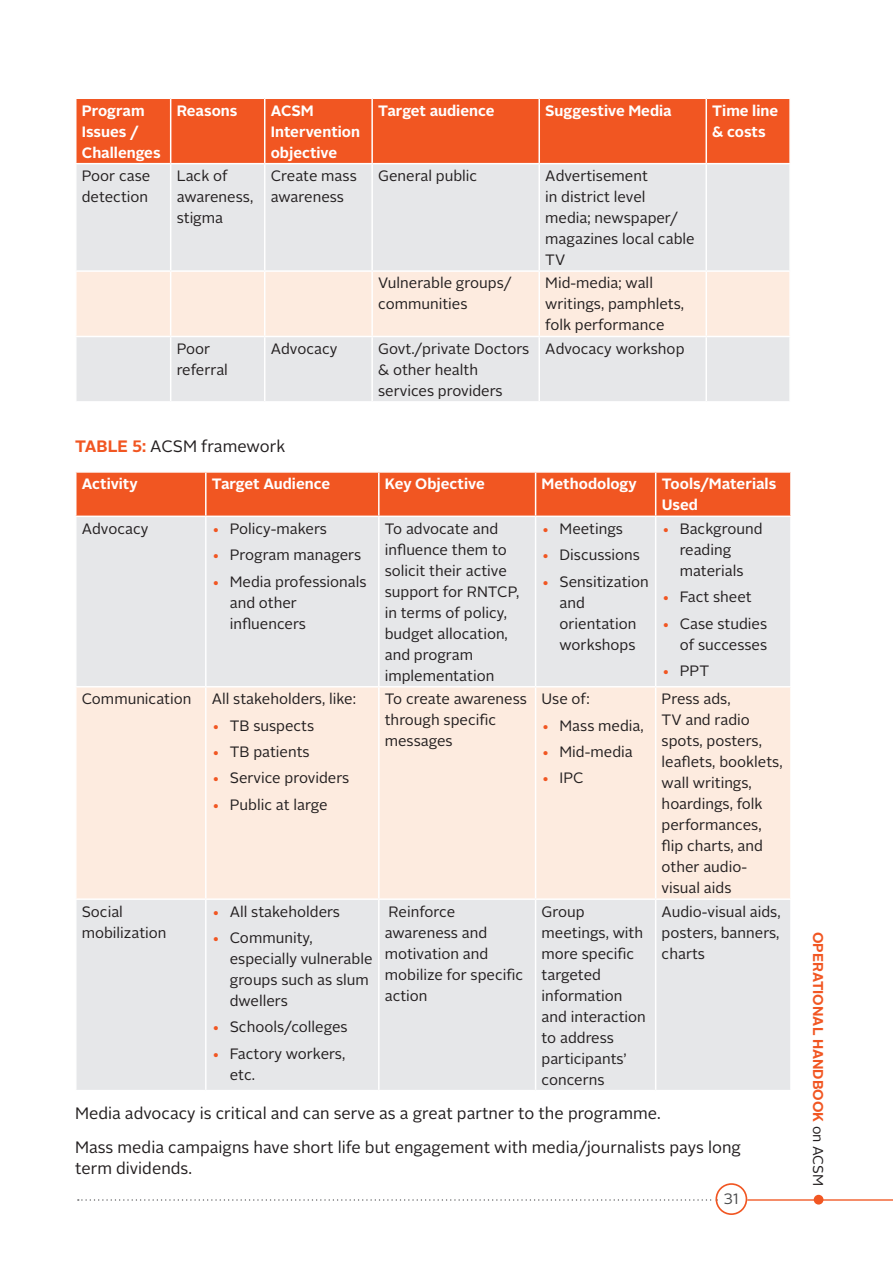
<style>
.page{position:relative;width:893px;height:1263px;background:#fff}
.page>*{position:absolute;margin:0;border:0;box-sizing:border-box;transform-origin:0 0}
.t1{font:16.5px/33.9px "Alright Sans";color:#231f20}
.t2{font:15px/21px "Alright Sans";color:#231f20}
.t3{font:700 15px/21px "Alright Sans";color:#fff}
.t4{font:15px "Alright Sans";color:#4b4c4d}
.t5{font:700 14.25px "Alright Sans";color:#f15622}
.s1{font-weight:700;color:#f15622}
.s2{color:#f15622}
.s3{font-weight:400;color:#231f20}
</style>
<div class="page">
<svg style="left:78px;top:1199px;width:634px;height:2px"></svg>
<div style="left:715px;top:1183px;width:32px;height:32px;border:2px solid #f15622;border-radius:50%"></div>
<div style="left:814px;top:1195px;width:9px;height:9px;background:#f15622;border-radius:50%"></div>
<hr style="left:747px;top:1199px;width:146px;height:2px;background:#f15622">
<div style="left:77px;top:99px;width:712px;height:64px;background:#f15622"></div>
<div style="left:77px;top:164px;width:712px;height:237px;background:#e6e7e9"></div>
<div style="left:77px;top:272px;width:712px;height:64px;background:#fdebdf"></div>
<hr style="left:170px;top:99px;width:1px;height:64px;background:#fff">
<hr style="left:264px;top:99px;width:1px;height:64px;background:#fff">
<hr style="left:371px;top:99px;width:2px;height:64px;background:#fff">
<hr style="left:538px;top:99px;width:2px;height:64px;background:#fff">
<hr style="left:705px;top:99px;width:2px;height:64px;background:#fff">
<hr style="left:170px;top:164px;width:1px;height:106px;background:#fff">
<hr style="left:264px;top:164px;width:1px;height:106px;background:#fff">
<hr style="left:371px;top:164px;width:2px;height:106px;background:#fff">
<hr style="left:538px;top:164px;width:2px;height:106px;background:#fff">
<hr style="left:705px;top:164px;width:2px;height:106px;background:#fff">
<hr style="left:75px;top:270px;width:96px;height:2px;background:#fff">
<hr style="left:171px;top:270px;width:94px;height:2px;background:#fff">
<hr style="left:170px;top:272px;width:1px;height:64px;background:#fff">
<hr style="left:265px;top:270px;width:107px;height:2px;background:#fff">
<hr style="left:264px;top:272px;width:1px;height:64px;background:#fff">
<hr style="left:372px;top:270px;width:167px;height:2px;background:#fff">
<hr style="left:371px;top:272px;width:2px;height:64px;background:#fff">
<hr style="left:539px;top:270px;width:167px;height:2px;background:#fff">
<hr style="left:538px;top:272px;width:2px;height:64px;background:#fff">
<hr style="left:706px;top:270px;width:85px;height:2px;background:#fff">
<hr style="left:705px;top:272px;width:2px;height:64px;background:#fff">
<hr style="left:75px;top:336px;width:96px;height:1px;background:#fff">
<hr style="left:171px;top:336px;width:94px;height:1px;background:#fff">
<hr style="left:170px;top:337px;width:1px;height:64px;background:#fff">
<hr style="left:265px;top:336px;width:107px;height:1px;background:#fff">
<hr style="left:264px;top:337px;width:1px;height:64px;background:#fff">
<hr style="left:372px;top:336px;width:167px;height:1px;background:#fff">
<hr style="left:371px;top:337px;width:2px;height:64px;background:#fff">
<hr style="left:539px;top:336px;width:167px;height:1px;background:#fff">
<hr style="left:538px;top:337px;width:2px;height:64px;background:#fff">
<hr style="left:706px;top:336px;width:85px;height:1px;background:#fff">
<hr style="left:705px;top:337px;width:2px;height:64px;background:#fff">
<div style="left:77px;top:473px;width:713px;height:43px;background:#f15622"></div>
<div style="left:77px;top:517px;width:713px;height:573px;background:#e6e7e9"></div>
<div style="left:77px;top:687px;width:713px;height:211px;background:#fdebdf"></div>
<hr style="left:205px;top:473px;width:2px;height:43px;background:#fff">
<hr style="left:378px;top:473px;width:2px;height:43px;background:#fff">
<hr style="left:535px;top:473px;width:1px;height:43px;background:#fff">
<hr style="left:655px;top:473px;width:1px;height:43px;background:#fff">
<hr style="left:205px;top:517px;width:2px;height:169px;background:#fff">
<hr style="left:378px;top:517px;width:2px;height:169px;background:#fff">
<hr style="left:535px;top:517px;width:1px;height:169px;background:#fff">
<hr style="left:655px;top:517px;width:1px;height:169px;background:#fff">
<hr style="left:75px;top:686px;width:131px;height:1px;background:#fff">
<hr style="left:206px;top:686px;width:173px;height:1px;background:#fff">
<hr style="left:205px;top:687px;width:2px;height:211px;background:#fff">
<hr style="left:379px;top:686px;width:157px;height:1px;background:#fff">
<hr style="left:378px;top:687px;width:2px;height:211px;background:#fff">
<hr style="left:536px;top:686px;width:120px;height:1px;background:#fff">
<hr style="left:535px;top:687px;width:1px;height:211px;background:#fff">
<hr style="left:656px;top:686px;width:136px;height:1px;background:#fff">
<hr style="left:655px;top:687px;width:1px;height:211px;background:#fff">
<hr style="left:75px;top:898px;width:131px;height:2px;background:#fff">
<hr style="left:206px;top:898px;width:173px;height:2px;background:#fff">
<hr style="left:205px;top:900px;width:2px;height:190px;background:#fff">
<hr style="left:379px;top:898px;width:157px;height:2px;background:#fff">
<hr style="left:378px;top:900px;width:2px;height:190px;background:#fff">
<hr style="left:536px;top:898px;width:120px;height:2px;background:#fff">
<hr style="left:535px;top:900px;width:1px;height:190px;background:#fff">
<hr style="left:656px;top:898px;width:136px;height:2px;background:#fff">
<hr style="left:655px;top:900px;width:1px;height:190px;background:#fff">
<p class="t3" style="left:82px;top:100px;width:80px">Program<br>Issues /<br>Challenges</p>
<p class="t3" style="left:177px;top:100px;width:62px">Reasons</p>
<p class="t3" style="left:271px;top:100px;width:91px">ACSM<br>Intervention objective</p>
<p class="t3" style="left:378px;top:100px;width:118px">Target audience</p>
<p class="t3" style="left:545px;top:100px;width:128px">Suggestive Media</p>
<p class="t3" style="left:712px;top:100px;width:67px">Time line &amp; costs</p>
<p class="t2" style="left:82px;top:166px;width:70px">Poor case detection</p>
<p class="t2" style="left:177px;top:166px;width:78px">Lack of awareness, stigma</p>
<p class="t2" style="left:271px;top:166px;width:88px">Create mass awareness</p>
<p class="t2" style="left:378px;top:166px;width:101px">General public</p>
<p class="t2" style="left:545px;top:166px;width:151px">Advertisement<br>in district level media; newspaper/ magazines local cable<br>TV</p>
<p class="t2" style="left:378px;top:273px;width:135px">Vulnerable groups/ communities</p>
<p class="t2" style="left:545px;top:273px;width:140px">Mid-media; wall writings, pamphlets, folk performance</p>
<p class="t2" style="left:177px;top:338px;width:53px">Poor referral</p>
<p class="t2" style="left:271px;top:338px;width:68px">Advocacy</p>
<p class="t2" style="left:378px;top:338px;width:153px">Govt./private Doctors &amp; other health services providers</p>
<p class="t2" style="left:545px;top:338px;width:141px">Advocacy workshop</p>
<p class="t1" style="left:75px;top:430px;width:212px"><span class="s1">Table 5:</span> ACSM framework</p>
<p class="t3" style="left:82px;top:474px;width:58px">Activity</p>
<p class="t3" style="left:212px;top:474px;width:120px">Target Audience</p>
<p class="t3" style="left:385px;top:474px;width:101px">Key Objective</p>
<p class="t3" style="left:542px;top:474px;width:97px">Methodology</p>
<p class="t3" style="left:662px;top:474px;width:116px">Tools/Materials<br>Used</p>
<p class="t2" style="left:82px;top:518px;width:68px">Advocacy</p>
<p class="t2" style="left:212px;top:518px;width:117px"><span class="s2">•</span> Policy-makers</p>
<p class="t2" style="left:212px;top:545px;width:151px"><span class="s2">•</span> Program managers</p>
<p class="t2" style="left:230px;top:571px;width:138px;text-indent:-18px"><span class="s2">•</span> Media professionals and other influencers</p>
<p class="t2" style="left:385px;top:518px;width:136px">To advocate and influence them to solicit their active support for RNTCP, in terms of policy, budget allocation, and program implementation</p>
<p class="t2" style="left:542px;top:518px;width:83px"><span class="s2">•</span> Meetings</p>
<p class="t2" style="left:680px;top:518px;width:84px;text-indent:-18px"><span class="s2">•</span> Background reading materials</p>
<p class="t2" style="left:662px;top:587px;width:92px"><span class="s2">•</span> Fact sheet</p>
<p class="t2" style="left:662px;top:613px;width:107px;text-align:right"><span class="s2">•</span> Case studies of successes</p>
<p class="t2" style="left:662px;top:660px;width:49px"><span class="s2">•</span> PPT</p>
<p class="t2" style="left:542px;top:545px;width:100px"><span class="s2">•</span> Discussions</p>
<p class="t2" style="left:560px;top:571px;width:91px;text-indent:-18px"><span class="s2">•</span> Sensitization and orientation workshops</p>
<p class="t2" style="left:82px;top:689px;width:111px">Communication</p>
<p class="t2" style="left:212px;top:689px;width:146px">All stakeholders, like:</p>
<p class="t2" style="left:212px;top:715px;width:104px"><span class="s2">•</span> TB suspects</p>
<p class="t2" style="left:212px;top:741px;width:99px"><span class="s2">•</span> TB patients</p>
<p class="t2" style="left:212px;top:768px;width:139px"><span class="s2">•</span> Service providers</p>
<p class="t2" style="left:212px;top:794px;width:117px"><span class="s2">•</span> Public at large</p>
<p class="t2" style="left:385px;top:689px;width:144px">To create awareness through specific messages</p>
<p class="t2" style="left:542px;top:689px;width:50px">Use of:</p>
<p class="t2" style="left:542px;top:715px;width:104px"><span class="s2">•</span> Mass media,</p>
<p class="t2" style="left:542px;top:741px;width:93px"><span class="s2">•</span> Mid-media</p>
<p class="t2" style="left:542px;top:768px;width:44px"><span class="s2">•</span> IPC</p>
<p class="t2" style="left:662px;top:689px;width:123px">Press ads,<br>TV and radio spots, posters, leaflets, booklets, wall writings, hoardings, folk performances, flip charts, and other audio&shy;visual aids</p>
<p class="t2" style="left:385px;top:901px;width:140px">Reinforce awareness and motivation and mobilize for specific action</p>
<p class="t2" style="left:542px;top:901px;width:106px">Group meetings, with more specific targeted information and interaction to address participants’ concerns</p>
<p class="t2" style="left:662px;top:901px;width:121px;text-align:justify">Audio-visual aids, posters, banners, charts</p>
<p class="t1" style="left:75px;top:1097px;width:667px">Media advocacy is critical and can serve as a great partner to the programme.<br>Mass media campaigns have short life but engagement with media/journalists pays long</p>
<p class="t1" style="left:75px;top:1152px;width:118px">term dividends.</p>
<p class="t2" style="left:82px;top:901px;width:86px">Social mobilization</p>
<p class="t2" style="left:212px;top:901px;width:130px"><span class="s2">•</span> All stakeholders</p>
<p class="t2" style="left:230px;top:927px;width:144px;text-indent:-18px"><span class="s2">•</span> Community, especially vulnerable groups such as slum dwellers</p>
<p class="t2" style="left:212px;top:1017px;width:137px"><span class="s2">•</span> Schools/colleges</p>
<p class="t2" style="left:230px;top:1043px;width:117px;text-indent:-18px"><span class="s2">•</span> Factory workers, etc.</p>
<p class="t4" style="left:723px;top:1189px;width:17px">31</p>
<p class="t5" style="left:828px;top:932px;width:256px;rotate:90deg">Operational Handbook <span class="s3">on ACSM</span></p>
</div>
